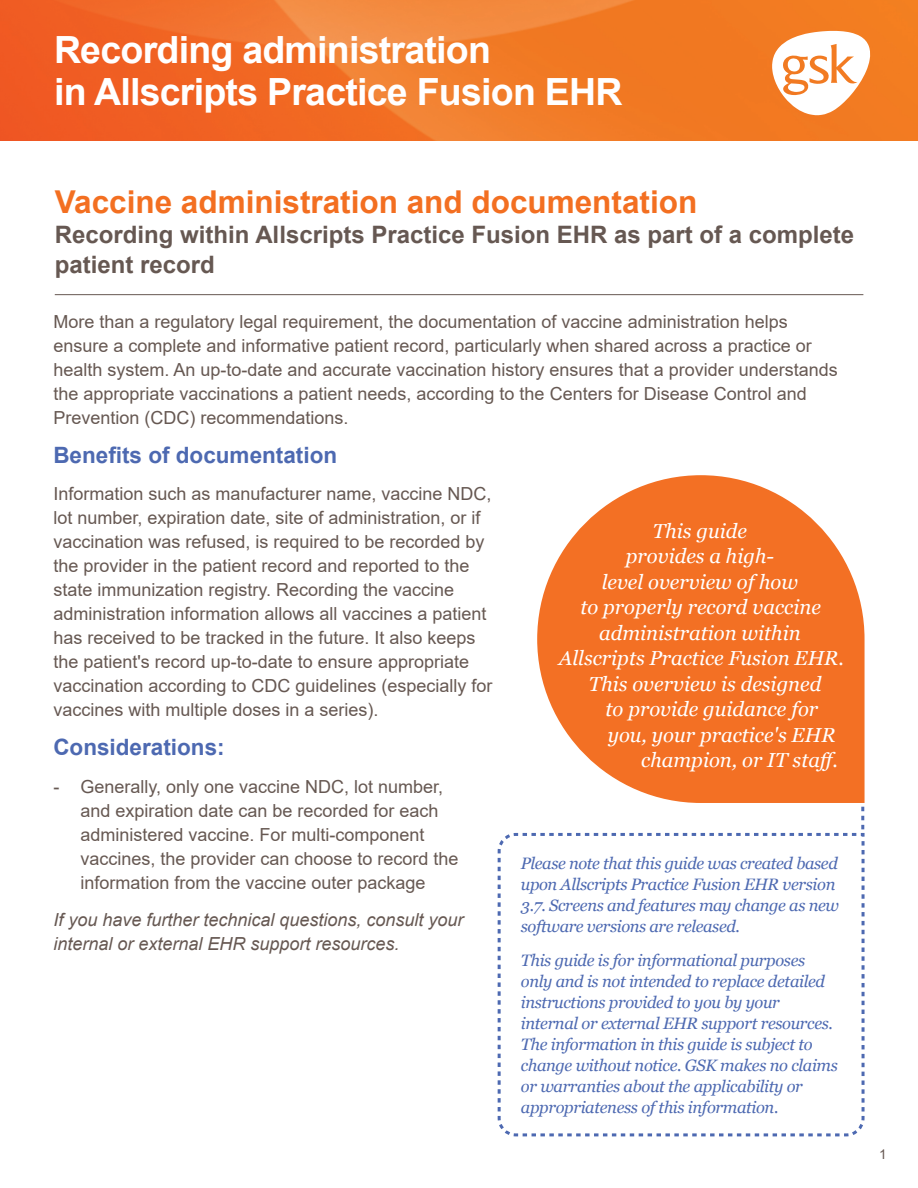
<style>
.page{position:relative;width:918px;height:1188px;background:#fff}
.page>*{position:absolute;margin:0;border:0;box-sizing:border-box;transform-origin:0 0}
.t1{font:700 37.5px/42px "Arial";letter-spacing:-.02em;color:#fff}
.t2{font:700 31.5px "Arial";color:#f36f21}
.t3{font:700 24px/30px "Arial";color:#665852}
.t4{font:700 22.5px "Arial";color:#4d69b1}
.t5{font:italic 20.25px "Georgia";color:#fff}
.t6{font:18px/24px "Arial";color:#665852}
.t7{font:italic 18px/24px "Arial";color:#665852}
.t8{font:italic 16.5px/21px "Georgia";letter-spacing:-.02em;color:#4d69b1}
.t9{font:13.5px "Arial";color:#665852}
</style>
<div class="page">
<img style="left:0;top:0;width:918px;height:140px">
<svg style="left:772px;top:31px;width:98px;height:84px"></svg>
<hr style="left:55px;top:294px;width:808px;height:1px;background:#665852">
<svg style="left:497px;top:832px;width:368px;height:305px"></svg>
<svg style="left:520px;top:807px;width:345px;height:305px"></svg>
<svg style="left:537px;top:475px;width:328px;height:328px;fill:#f37024"></svg>
<h1 class="t1" style="left:54px;top:29px;width:570px">Recording administration<br>in Allscripts Practice Fusion EHR</h1>
<h2 class="t2" style="left:55px;top:179px;width:644px">Vaccine administration and documentation</h2>
<h3 class="t3" style="left:55px;top:219px;width:801px">Recording within Allscripts Practice Fusion EHR as part of a complete patient record</h3>
<p class="t6" style="left:53px;top:309px;width:786px">More than a regulatory legal requirement, the documentation of vaccine administration helps ensure a complete and informative patient record, particularly when shared across a practice or health system. An up-to-date and accurate vaccination history ensures that a provider understands the appropriate vaccinations a patient needs, according to the Centers for Disease Control and Prevention (CDC) recommendations.</p>
<p class="t4" style="left:53px;top:439px;width:285px">Benefits of documentation</p>
<p class="t6" style="left:53px;top:482px;width:441px">Information such as manufacturer name, vaccine NDC, lot number, expiration date, site of administration, or if vaccination was refused, is required to be recorded by the provider in the patient record and reported to the state immunization registry. Recording the vaccine administration information allows all vaccines a patient has received to be tracked in the future. It also keeps the patient's record up-to-date to ensure appropriate vaccination according to CDC guidelines (especially for vaccines with multiple doses in a series).</p>
<p class="t4" style="left:53px;top:731px;width:173px">Considerations:</p>
<p class="t6" style="left:80px;top:774px;width:380px;text-indent:-27px">- Generally, only one vaccine NDC, lot number, and expiration date can be recorded for each administered vaccine. For multi-component vaccines, the provider can choose to record the information from the vaccine outer package</p>
<p class="t7" style="left:53px;top:908px;width:412px">If you have further technical questions, consult your internal or external EHR support resources.</p>
<p class="t5" style="left:653px;top:518px;width:96px">This guide</p>
<p class="t5" style="left:626px;top:543px;width:150px">provides a high-</p>
<p class="t5" style="left:602px;top:569px;width:198px">level overview of how</p>
<p class="t5" style="left:580px;top:594px;width:242px">to properly record vaccine</p>
<p class="t5" style="left:599px;top:620px;width:203px">administration within</p>
<p class="t5" style="left:559px;top:645px;width:287px">Allscripts Practice Fusion EHR.</p>
<p class="t5" style="left:589px;top:671px;width:234px">This overview is designed</p>
<p class="t5" style="left:606px;top:696px;width:214px">to provide guidance for</p>
<p class="t5" style="left:608px;top:722px;width:229px">you, your practice's EHR</p>
<p class="t5" style="left:641px;top:747px;width:200px">champion, or IT staff.</p>
<p class="t8" style="left:521px;top:853px;width:320px">Please note that this guide was created based upon Allscripts Practice Fusion EHR version 3.7. Screens and features may change as new software versions are released.</p>
<p class="t8" style="left:521px;top:950px;width:319px">This guide is for informational purposes only and is not intended to replace detailed instructions provided to you by your internal or external EHR support resources.<br>The information in this guide is subject to change without notice. GSK makes no claims or warranties about the applicability or appropriateness of this information.</p>
<p class="t9" style="left:879px;top:1145px;width:9px">1</p>
</div>
